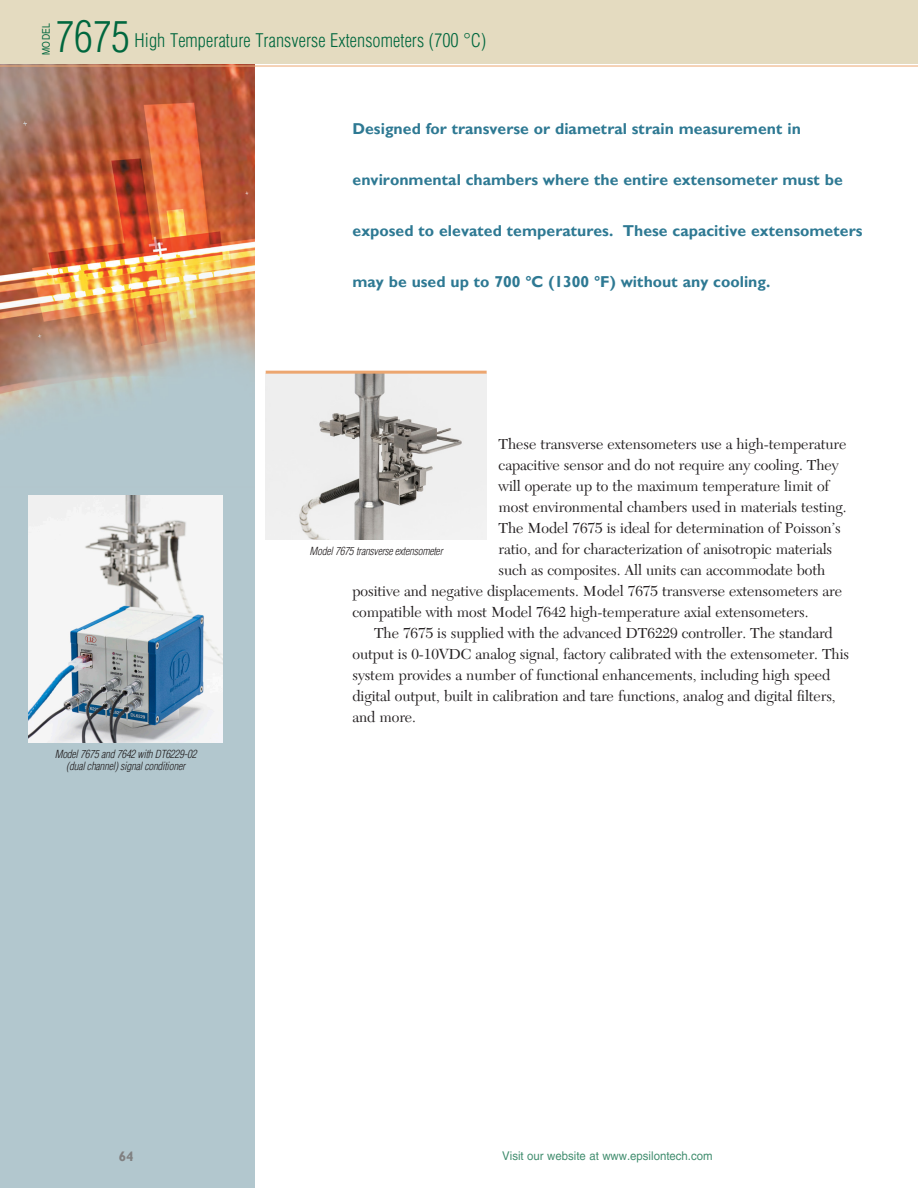
<style>
.page{position:relative;width:918px;height:1188px;background:#fff}
.page>*{position:absolute;margin:0;border:0;box-sizing:border-box;transform-origin:0 0}
.product_heads{font:300 condensed 42px "Helvetica LT Pro";color:#00673e}
.product_heads-2{font:300 condensed 18.3px "Helvetica LT Pro";letter-spacing:.005em;color:#00673e}
.lead_in_blurb{font:700 15.75px "Gill Sans MT Pro";color:#2e7993}
.body{font:15.15px/21px "New Caledonia LT Std";letter-spacing:-.005em;color:#231f20}
.t1{font:700 13.5px "Gill Sans MT Pro";color:#808081}
.t2{font:12px "Helvetica LT Pro";color:#00673e;scale:.95 1}
.captions{font:italic 300 condensed 10.8px/12.3px "Helvetica LT Pro";letter-spacing:-.02em;color:#231f20;text-align:center}
.t3{font:condensed 10.5px "Helvetica LT Pro";letter-spacing:.03em;color:#00673e}
</style>
<div class="page">
<img style="left:0;top:64px;width:254px;height:1124px">
<div style="left:0;top:0;width:918px;height:64px;background:#e4dbc0"></div>
<hr style="left:0;top:66px;width:918px;height:1px;background:#eca670">
<img style="left:28px;top:495px;width:195px;height:247px">
<img style="left:266px;top:374px;width:221px;height:166px">
<hr style="left:266px;top:371px;width:221px;height:3px;background:#eca670">
<p class="product_heads" style="left:56px;top:11px;width:76px">7675</p>
<p class="product_heads-2" style="left:135px;top:28px;width:353px">High Temperature Transverse Extensometers (700 °C)</p>
<p class="t3" style="left:40px;top:55px;width:33px;rotate:-90deg">MODEL</p>
<p class="lead_in_blurb" style="left:352px;top:119px;width:450px">Designed for transverse or diametral strain measurement in</p>
<p class="lead_in_blurb" style="left:352px;top:170px;width:492px">environmental chambers where the entire extensometer must be</p>
<p class="lead_in_blurb" style="left:352px;top:221px;width:512px">exposed to elevated temperatures. These capacitive extensometers</p>
<p class="lead_in_blurb" style="left:352px;top:272px;width:419px">may be used up to 700 °C (1300 °F) without any cooling.</p>
<p class="captions" style="left:55px;top:748px;width:143px">Model 7675 and 7642 with DT6229-02 (dual channel) signal conditioner</p>
<p class="body" style="left:499px;top:434px;width:349px">These transverse extensometers use a high-temperature</p>
<p class="body" style="left:499px;top:455px;width:341px">capacitive sensor and do not require any cooling. They</p>
<p class="body" style="left:499px;top:476px;width:332px">will operate up to the maximum temperature limit of</p>
<p class="body" style="left:499px;top:497px;width:349px">most environmental chambers used in materials testing.</p>
<p class="body" style="left:499px;top:518px;width:344px">The Model 7675 is ideal for determination of Poisson’s</p>
<p class="body" style="left:499px;top:539px;width:335px">ratio, and for characterization of anisotropic materials</p>
<p class="body" style="left:499px;top:560px;width:328px">such as composites. All units can accommodate both</p>
<p class="body" style="left:352px;top:581px;width:491px">positive and negative displacements. Model 7675 transverse extensometers are</p>
<p class="body" style="left:352px;top:602px;width:458px">compatible with most Model 7642 high-temperature axial extensometers.</p>
<p class="body" style="left:352px;top:623px;width:498px;text-indent:22px">The 7675 is supplied with the advanced DT6229 controller. The standard output is 0-10VDC analog signal, factory calibrated with the extensometer. This system provides a number of functional enhancements, including high speed digital output, built in calibration and tare functions, analog and digital filters, and more.</p>
<p class="captions" style="left:310px;top:545px;width:135px">Model 7675 transverse extensometer</p>
<p class="t1" style="left:119px;top:1148px;width:16px">64</p>
<p class="t2" style="left:502px;top:1149px;width:223px">Visit our website at www.epsilontech.com</p>
</div>
